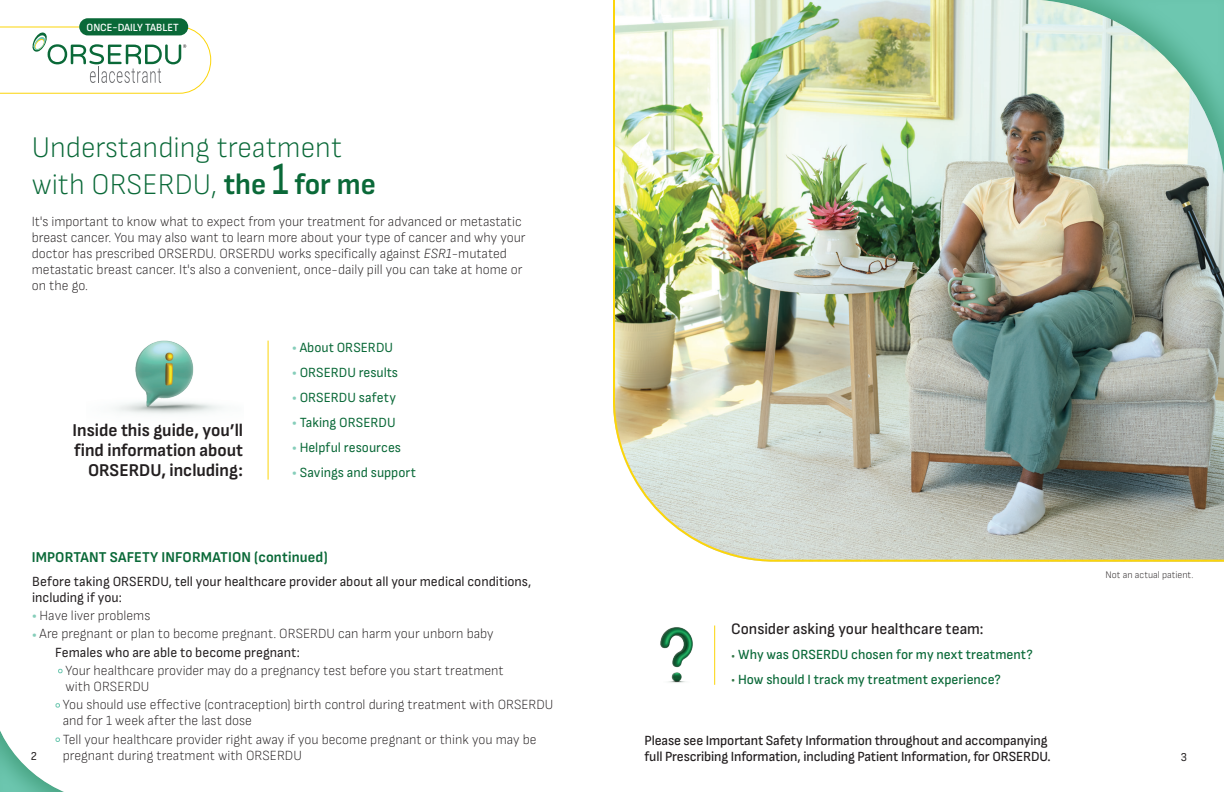
<style>
.page{position:relative;width:1224px;height:792px;background:#fff}
.page>*{position:absolute;margin:0;border:0;box-sizing:border-box;transform-origin:0 0}
.t1{font:300 semi-condensed 30px/37px "Sofia Sans";color:#0a6938}
.t2{font:700 semi-condensed 18px/20px "Sofia Sans";color:#231f20;text-align:right}
.t3{font:500 semi-condensed 16px "Sofia Sans";color:#231f20}
.t4{font:700 semi-condensed 15px "Sofia Sans";letter-spacing:.01em;color:#0a6938}
.t5{font:300 semi-condensed 14px/16px "Sofia Sans";color:#231f20}
.t6{font:500 semi-condensed 14px/16px "Sofia Sans";letter-spacing:-.01em;color:#231f20}
.t7{font:semi-condensed 14px "Sofia Sans";color:#0a6938}
.t8{font:semi-condensed 14px/16px "Sofia Sans";letter-spacing:-.005em;color:#231f20}
.t9{font:500 semi-condensed 14px "Sofia Sans";color:#0a6938}
.t10{font:semi-condensed 12px "Sofia Sans";color:#231f20}
.t11{font:600 semi-condensed 11px "Sofia Sans";color:#fff}
.t12{font:300 semi-condensed 10px "Sofia Sans";color:#231f20}
.s1{font-weight:700}
.s2{font-weight:500;font-size:46.2px}
.s3{font-style:italic}
.s4{font-weight:800;color:#86ceba}
.s5{font-weight:400}
.s6{font-weight:900;color:#6dc7b0}
.s7{color:#347748}
</style>
<div class="page">
<img style="left:114px;top:340px;width:109px;height:74px">
<div style="left:79px;top:18px;width:109px;height:17px;background:#0a6938;border-radius:9px"></div>
<svg style="left:0;top:26px;width:212px;height:68px"></svg>
<div style="left:0;top:698px;width:101px;height:94px;background:#0a6938;opacity:.4"></div>
<hr style="left:268px;top:341px;width:1px;height:139px;background:#fcd50a">
<img style="left:613px;top:0;width:611px;height:562px">
<div style="left:1022px;top:0;width:202px;height:208px;background:#0a6938;opacity:.4"></div>
<img style="left:660px;top:625px;width:56px;height:60px">
<hr style="left:714px;top:626px;width:1px;height:59px;background:#fcd50a">
<p class="t11" style="left:87px;top:21px;width:94px">ONCE-DAILY TABLET</p>
<h1 class="t1" style="left:32px;top:128px;width:346px">Understanding treatment with ORSERDU, <span class="s1">the</span> <span class="s2">1</span> <span class="s1">for me</span></h1>
<p class="t5" style="left:32px;top:214px;width:495px">It's important to know what to expect from your treatment for advanced or metastatic breast cancer. You may also want to learn more about your type of cancer and why your doctor has prescribed ORSERDU. ORSERDU works specifically against <span class="s3">ESR1</span>-mutated metastatic breast cancer. It's also a convenient, once-daily pill you can take at home or on the go.</p>
<p class="t2" style="left:73px;top:420px;width:172px">Inside this guide, you’ll find information about<br>ORSERDU, including:</p>
<p class="t7" style="left:292px;top:339px;width:102px"><span class="s4">•</span> About ORSERDU</p>
<p class="t7" style="left:292px;top:364px;width:108px"><span class="s4">•</span> ORSERDU results</p>
<p class="t7" style="left:292px;top:389px;width:105px"><span class="s4">•</span> ORSERDU safety</p>
<p class="t7" style="left:292px;top:414px;width:105px"><span class="s4">•</span> Taking ORSERDU</p>
<p class="t7" style="left:292px;top:439px;width:110px"><span class="s4">•</span> Helpful resources</p>
<p class="t7" style="left:292px;top:464px;width:125px"><span class="s4">•</span> Savings and support</p>
<p class="t4" style="left:32px;top:549px;width:298px">IMPORTANT SAFETY INFORMATION (continued)</p>
<p class="t8" style="left:32px;top:573px;width:501px">Before taking ORSERDU, tell your healthcare provider about all your medical conditions, including if you:</p>
<p class="t5" style="left:32px;top:607px;width:120px"><span class="s4">•</span> Have liver problems</p>
<p class="t5" style="left:55px;top:624px;width:440px;line-height:18.3px;text-indent:-23px"><span class="s4">•</span> Are pregnant or plan to become pregnant. ORSERDU can harm your unborn baby<br><span class="s5">Females who are able to become pregnant:</span></p>
<p class="t5" style="left:65px;top:662px;width:440px;text-indent:-8px"><span class="s6">•</span> Your healthcare provider may do a pregnancy test before you start treatment with ORSERDU</p>
<p class="t5" style="left:63px;top:697px;width:492px;text-indent:-8px"><span class="s6">•</span> You should use effective (contraception) birth control during treatment with ORSERDU and for 1 week after the last dose</p>
<p class="t5" style="left:63px;top:731px;width:475px;text-indent:-8px"><span class="s6">•</span> Tell your healthcare provider right away if you become pregnant or think you may be pregnant during treatment with ORSERDU</p>
<p class="t10" style="left:31px;top:750px;width:8px">2</p>
<p class="t3" style="left:731px;top:620px;width:254px">Consider asking your healthcare team:</p>
<p class="t9" style="left:731px;top:646px;width:303px"><span class="s7">•</span> Why was ORSERDU chosen for my next treatment?</p>
<p class="t9" style="left:731px;top:671px;width:271px"><span class="s7">•</span> How should I track my treatment experience?</p>
<p class="t6" style="left:644px;top:732px;width:408px">Please see Important Safety Information throughout and accompanying full Prescribing Information, including Patient Information, for ORSERDU.</p>
<p class="t12" style="left:1106px;top:569px;width:89px">Not an actual patient.</p>
<p class="t10" style="left:1181px;top:750px;width:8px">3</p>
</div>
